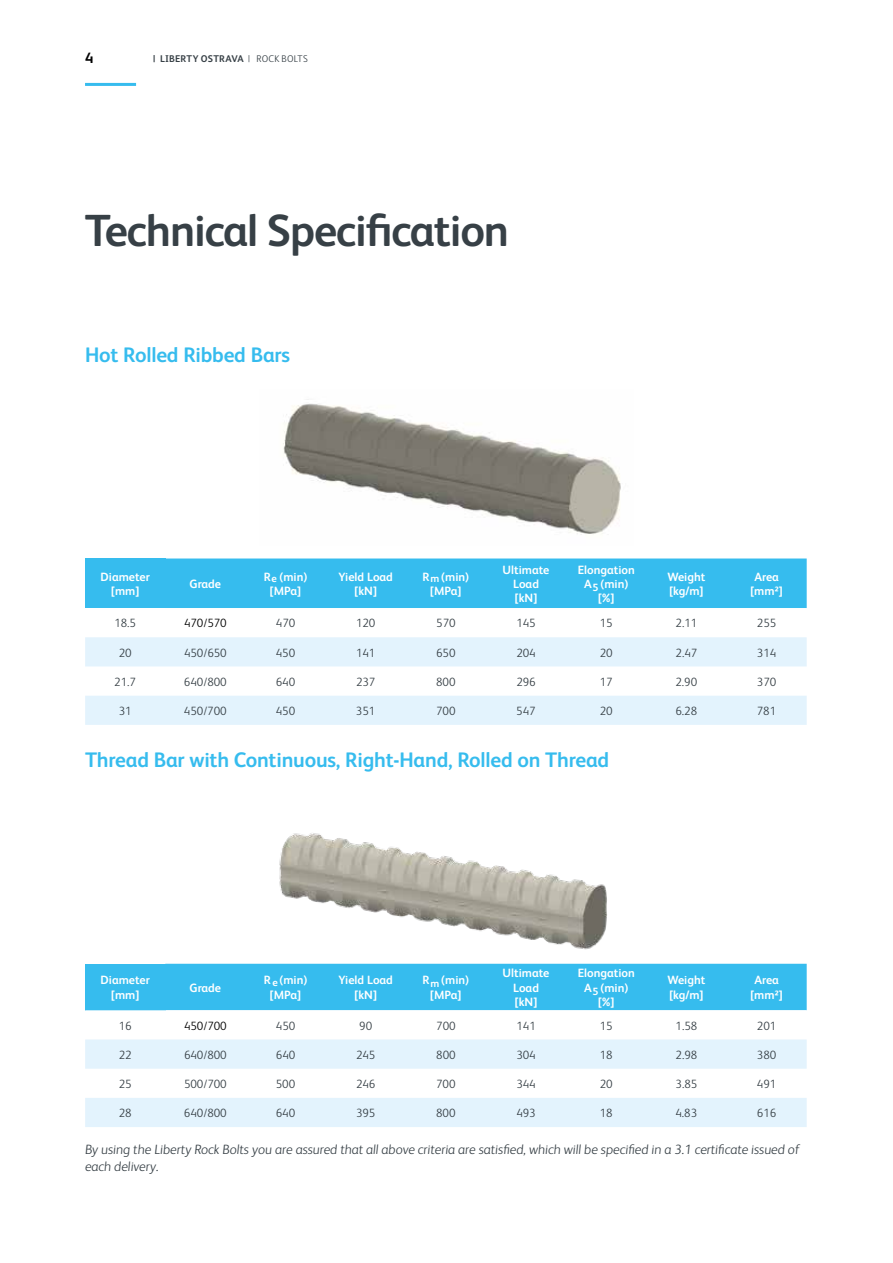
<style>
.page{position:relative;width:893px;height:1263px;background:#fff}
.page>*{position:absolute;margin:0;border:0;box-sizing:border-box;transform-origin:0 0}
.t1{font:700 45px "FS Albert";letter-spacing:-.025em;color:#374046}
.t2{font:700 21px "FS Albert";letter-spacing:-.01em;color:#36bcee}
.t3{font:700 15px "FS Albert";color:#000}
.t4{font:300 13.5px/16.2px "FS Albert";color:#374046}
.t5{font:300 12px "FS Albert";color:#374046}
.t6{font:700 12px/14.4px "FS Albert";color:#fff;text-align:center}
.t7{font:300 12px "FS Albert";color:#000}
.t8{font:700 10.5px "FS Albert";color:#fff}
.t9{font:700 9.75px "FS Albert";letter-spacing:.02em;color:#374046}
.s1{font-weight:300}
</style>
<div class="page">
<hr style="left:85px;top:83px;width:51px;height:3px;background:#36bcee">
<img style="left:283px;top:399px;width:338px;height:136px">
<div style="left:85px;top:558px;width:80px;height:50px;background:#36bcee"></div>
<div style="left:165px;top:558px;width:642px;height:50px;background:#36bcee"></div>
<svg style="left:85px;top:637px;width:722px;height:88px;fill:#e3f3fd"></svg>
<img style="left:279px;top:833px;width:328px;height:117px">
<div style="left:85px;top:964px;width:80px;height:46px;background:#36bcee"></div>
<div style="left:165px;top:964px;width:642px;height:46px;background:#36bcee"></div>
<svg style="left:85px;top:1010px;width:722px;height:1px"></svg>
<svg style="left:85px;top:1039px;width:722px;height:88px;fill:#e3f3fd"></svg>
<p class="t3" style="left:85px;top:47px;width:10px">4</p>
<p class="t9" style="left:153px;top:52px;width:156px">| LIBERTY OSTRAVA <span class="s1">| ROCK BOLTS</span></p>
<h1 class="t1" style="left:85px;top:200px;width:426px">Technical Specification</h1>
<h2 class="t2" style="left:85px;top:340px;width:207px">Hot Rolled Ribbed Bars</h2>
<p class="t6" style="left:101px;top:569px;width:51px">Diameter [mm]</p>
<p class="t6" style="left:190px;top:576px;width:33px">Grade</p>
<p class="t6" style="left:264px;top:569px;width:45px">R (min) [MPa]</p>
<p class="t6" style="left:338px;top:569px;width:56px">Yield Load [kN]</p>
<p class="t6" style="left:423px;top:569px;width:48px">R (min) [MPa]</p>
<p class="t6" style="left:503px;top:562px;width:48px">Ultimate<br>Load [kN]</p>
<p class="t6" style="left:578px;top:562px;width:59px">Elongation<br>A (min) [%]</p>
<p class="t6" style="left:667px;top:569px;width:40px;text-align:left">Weight [kg/m]</p>
<p class="t6" style="left:750px;top:569px;width:35px">Area [mm²]</p>
<p class="t5" style="left:114px;top:615px;width:23px">18.5</p>
<p class="t7" style="left:184px;top:615px;width:44px">470/570</p>
<p class="t5" style="left:276px;top:615px;width:21px">470</p>
<p class="t5" style="left:356px;top:615px;width:21px">120</p>
<p class="t5" style="left:436px;top:615px;width:21px">570</p>
<p class="t5" style="left:516px;top:615px;width:21px">145</p>
<p class="t5" style="left:600px;top:615px;width:14px">15</p>
<p class="t5" style="left:675px;top:615px;width:23px">2.11</p>
<p class="t5" style="left:757px;top:615px;width:21px">255</p>
<p class="t5" style="left:119px;top:644px;width:14px">20</p>
<p class="t5" style="left:184px;top:644px;width:44px">450/650</p>
<p class="t5" style="left:276px;top:644px;width:21px">450</p>
<p class="t5" style="left:356px;top:644px;width:21px">141</p>
<p class="t5" style="left:436px;top:644px;width:21px">650</p>
<p class="t5" style="left:516px;top:644px;width:21px">204</p>
<p class="t5" style="left:600px;top:644px;width:14px">20</p>
<p class="t5" style="left:675px;top:644px;width:23px">2.47</p>
<p class="t5" style="left:757px;top:644px;width:21px">314</p>
<p class="t5" style="left:114px;top:674px;width:23px">21.7</p>
<p class="t5" style="left:184px;top:674px;width:44px">640/800</p>
<p class="t5" style="left:276px;top:674px;width:21px">640</p>
<p class="t5" style="left:356px;top:674px;width:21px">237</p>
<p class="t5" style="left:436px;top:674px;width:21px">800</p>
<p class="t5" style="left:516px;top:674px;width:21px">296</p>
<p class="t5" style="left:600px;top:674px;width:14px">17</p>
<p class="t5" style="left:675px;top:674px;width:23px">2.90</p>
<p class="t5" style="left:757px;top:674px;width:21px">370</p>
<p class="t5" style="left:119px;top:703px;width:14px">31</p>
<p class="t5" style="left:184px;top:703px;width:44px">450/700</p>
<p class="t5" style="left:276px;top:703px;width:21px">450</p>
<p class="t5" style="left:356px;top:703px;width:21px">351</p>
<p class="t5" style="left:436px;top:703px;width:21px">700</p>
<p class="t5" style="left:516px;top:703px;width:21px">547</p>
<p class="t5" style="left:600px;top:703px;width:14px">20</p>
<p class="t5" style="left:675px;top:703px;width:23px">6.28</p>
<p class="t5" style="left:757px;top:703px;width:21px">781</p>
<h2 class="t2" style="left:85px;top:745px;width:526px">Thread Bar with Continuous, Right-Hand, Rolled on Thread</h2>
<p class="t8" style="left:272px;top:571px;width:7px">e</p>
<p class="t8" style="left:430px;top:571px;width:10px">m</p>
<p class="t8" style="left:592px;top:580px;width:7px">5</p>
<p class="t6" style="left:101px;top:973px;width:51px">Diameter [mm]</p>
<p class="t6" style="left:190px;top:980px;width:33px">Grade</p>
<p class="t6" style="left:264px;top:973px;width:45px">R (min) [MPa]</p>
<p class="t6" style="left:338px;top:973px;width:56px">Yield Load [kN]</p>
<p class="t6" style="left:423px;top:973px;width:48px">R (min) [MPa]</p>
<p class="t6" style="left:503px;top:965px;width:48px">Ultimate<br>Load [kN]</p>
<p class="t6" style="left:578px;top:965px;width:59px">Elongation<br>A (min) [%]</p>
<p class="t6" style="left:667px;top:973px;width:40px;text-align:left">Weight [kg/m]</p>
<p class="t6" style="left:750px;top:973px;width:35px">Area [mm²]</p>
<p class="t5" style="left:119px;top:1017px;width:14px">16</p>
<p class="t7" style="left:184px;top:1017px;width:44px">450/700</p>
<p class="t5" style="left:276px;top:1017px;width:21px">450</p>
<p class="t5" style="left:359px;top:1017px;width:14px">90</p>
<p class="t5" style="left:436px;top:1017px;width:21px">700</p>
<p class="t5" style="left:516px;top:1017px;width:21px">141</p>
<p class="t5" style="left:600px;top:1017px;width:14px">15</p>
<p class="t5" style="left:675px;top:1017px;width:23px">1.58</p>
<p class="t5" style="left:757px;top:1017px;width:21px">201</p>
<p class="t5" style="left:119px;top:1047px;width:14px">22</p>
<p class="t5" style="left:184px;top:1047px;width:44px">640/800</p>
<p class="t5" style="left:276px;top:1047px;width:21px">640</p>
<p class="t5" style="left:356px;top:1047px;width:21px">245</p>
<p class="t5" style="left:436px;top:1047px;width:21px">800</p>
<p class="t5" style="left:516px;top:1047px;width:21px">304</p>
<p class="t5" style="left:600px;top:1047px;width:14px">18</p>
<p class="t5" style="left:675px;top:1047px;width:23px">2.98</p>
<p class="t5" style="left:757px;top:1047px;width:21px">380</p>
<p class="t5" style="left:119px;top:1076px;width:14px">25</p>
<p class="t5" style="left:184px;top:1076px;width:44px">500/700</p>
<p class="t5" style="left:276px;top:1076px;width:21px">500</p>
<p class="t5" style="left:356px;top:1076px;width:21px">246</p>
<p class="t5" style="left:436px;top:1076px;width:21px">700</p>
<p class="t5" style="left:516px;top:1076px;width:21px">344</p>
<p class="t5" style="left:600px;top:1076px;width:14px">20</p>
<p class="t5" style="left:675px;top:1076px;width:23px">3.85</p>
<p class="t5" style="left:757px;top:1076px;width:21px">491</p>
<p class="t5" style="left:119px;top:1105px;width:14px">28</p>
<p class="t5" style="left:184px;top:1105px;width:44px">640/800</p>
<p class="t5" style="left:276px;top:1105px;width:21px">640</p>
<p class="t5" style="left:356px;top:1105px;width:21px">395</p>
<p class="t5" style="left:436px;top:1105px;width:21px">800</p>
<p class="t5" style="left:516px;top:1105px;width:21px">493</p>
<p class="t5" style="left:600px;top:1105px;width:14px">18</p>
<p class="t5" style="left:675px;top:1105px;width:23px">4.83</p>
<p class="t5" style="left:757px;top:1105px;width:21px">616</p>
<p class="t4" style="left:85px;top:1141px;width:718px">By using the Liberty Rock Bolts you are assured that all above criteria are satisfied, which will be specified in a 3.1 certificate issued of each delivery.</p>
<p class="t8" style="left:273px;top:975px;width:7px">e</p>
<p class="t8" style="left:430px;top:976px;width:10px">m</p>
<p class="t8" style="left:592px;top:984px;width:7px">5</p>
</div>
